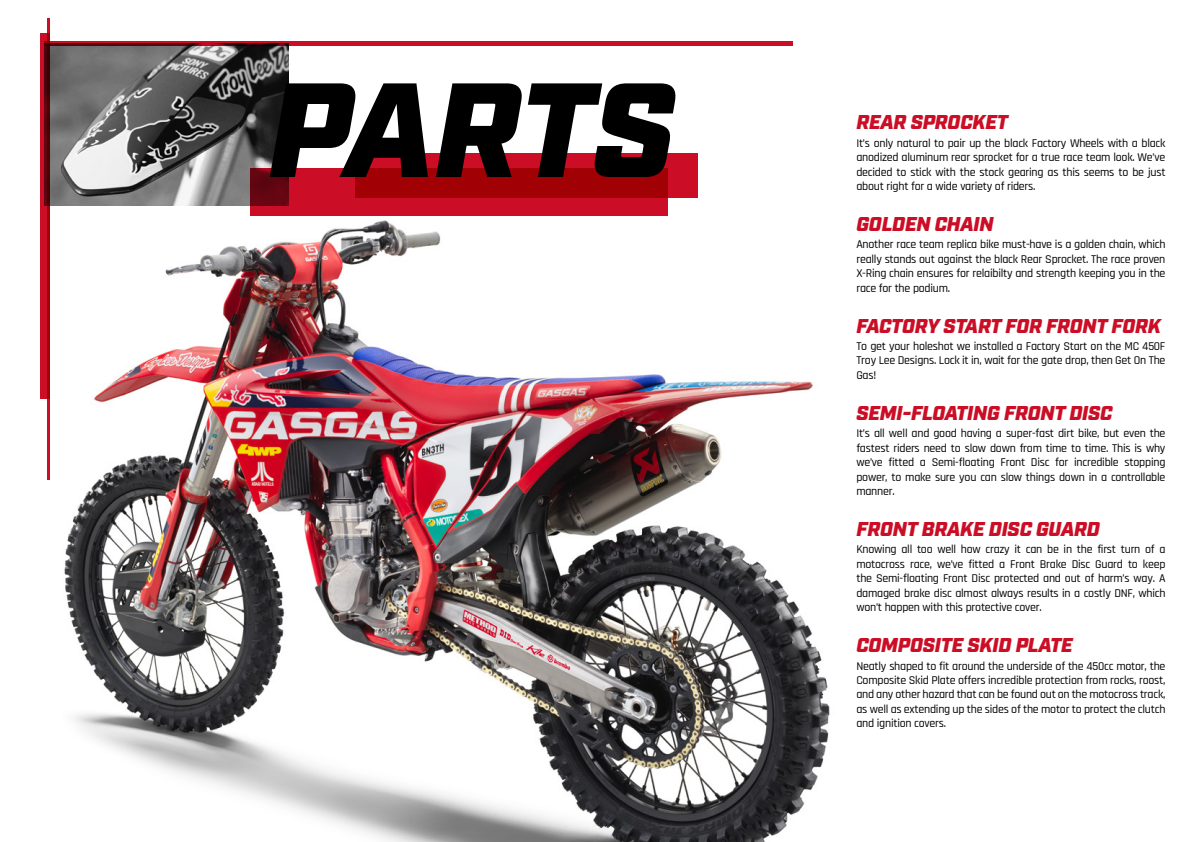
<style>
.page{position:relative;width:1191px;height:842px;background:#fff}
.page>*{position:absolute;margin:0;border:0;box-sizing:border-box;transform-origin:0 0}
.t1{font:italic 900 133.7px "Industry";letter-spacing:-.01em;color:#000}
.t2{font:italic 900 20px "Industry";letter-spacing:-.01em;color:#cb0d25}
.t3{font:500 12px/14.4px "Rajdhani";letter-spacing:-.02em;color:#000;text-align:justify}
</style>
<div class="page">
<img style="left:64px;top:220px;width:766px;height:622px">
<div style="left:44px;top:41px;width:748px;height:5px;background:#cb0d25"></div>
<div style="left:40px;top:33px;width:9px;height:366px;background:#cb0d25"></div>
<hr style="left:47px;top:18px;width:3px;height:462px;background:#cb0d25">
<img style="left:44px;top:43px;width:244px;height:163px">
<div style="left:355px;top:154px;width:342px;height:44px;background:#cb0d25"></div>
<svg style="left:250px;top:169px;width:418px;height:47px"></svg>
<h1 class="t1" style="left:268px;top:50px;width:408px">PARTS</h1>
<h2 class="t2" style="left:856px;top:110px;width:153px">REAR SPROCKET</h2>
<p class="t3" style="left:856px;top:136px;width:311px">It’s only natural to pair up the black Factory Wheels with a black anodized aluminum rear sprocket for a true race team look. We’ve decided to stick with the stock gearing as this seems to be just about right for a wide variety of riders.</p>
<h2 class="t2" style="left:856px;top:212px;width:139px">GOLDEN CHAIN</h2>
<p class="t3" style="left:856px;top:238px;width:310px">Another race team replica bike must-have is a golden chain, which really stands out against the black Rear Sprocket. The race proven X-Ring chain ensures for relaibilty and strength keeping you in the race for the podium.</p>
<h2 class="t2" style="left:856px;top:314px;width:306px">FACTORY START FOR FRONT FORK</h2>
<p class="t3" style="left:856px;top:339px;width:311px">To get your holeshot we installed a Factory Start on the MC 450F Troy Lee Designs. Lock it in, wait for the gate drop, then Get On The Gas!</p>
<h2 class="t2" style="left:856px;top:401px;width:257px">SEMI-FLOATING FRONT DISC</h2>
<p class="t3" style="left:856px;top:427px;width:311px">It’s all well and good having a super-fast dirt bike, but even the fastest riders need to slow down from time to time. This is why we’ve fitted a Semi-floating Front Disc for incredible stopping power, to make sure you can slow things down in a controllable manner.</p>
<h2 class="t2" style="left:856px;top:517px;width:245px">FRONT BRAKE DISC GUARD</h2>
<p class="t3" style="left:856px;top:543px;width:311px">Knowing all too well how crazy it can be in the first turn of a motocross race, we’ve fitted a Front Brake Disc Guard to keep the Semi-floating Front Disc protected and out of harm’s way. A damaged brake disc almost always results in a costly DNF, which won’t happen with this protective cover.</p>
<h2 class="t2" style="left:856px;top:633px;width:218px">COMPOSITE SKID PLATE</h2>
<p class="t3" style="left:856px;top:659px;width:310px">Neatly shaped to fit around the underside of the 450cc motor, the Composite Skid Plate offers incredible protection from rocks, roost, and any other hazard that can be found out on the motocross track, as well as extending up the sides of the motor to protect the clutch and ignition covers.</p>
</div>
